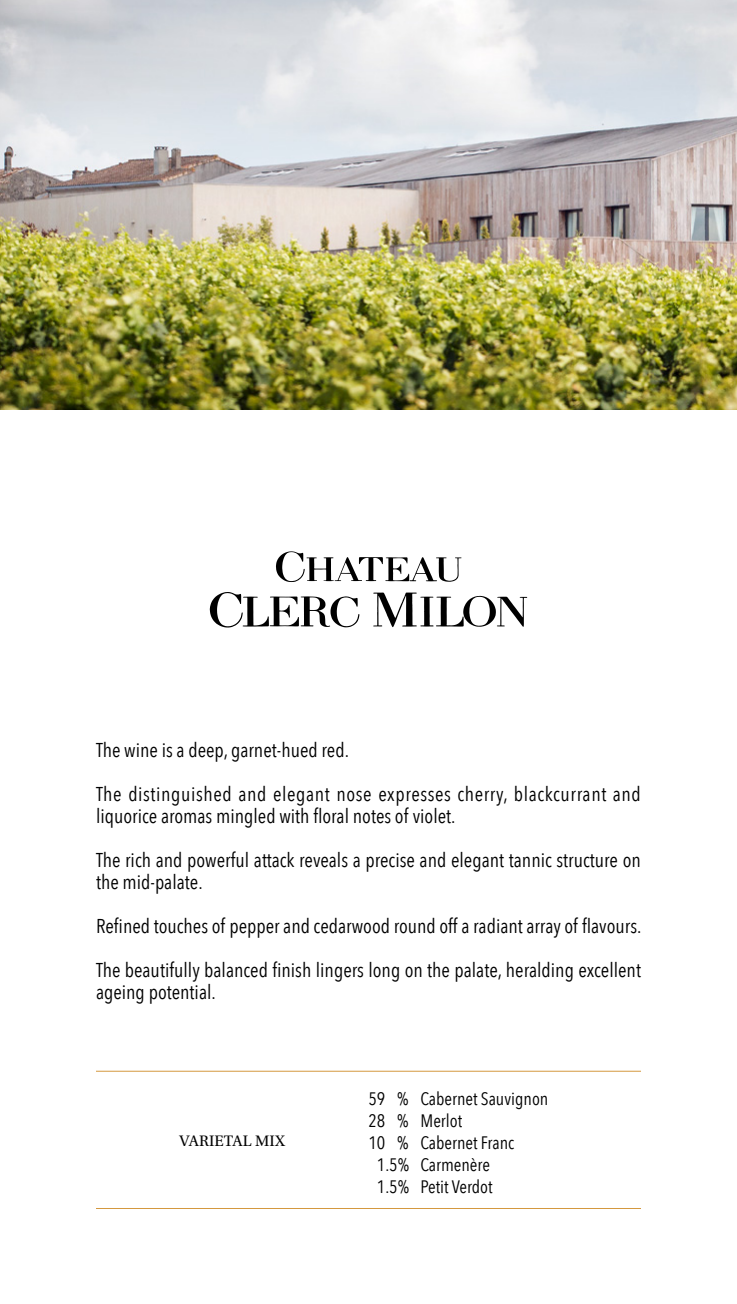
<style>
.page{position:relative;width:737px;height:1304px;background:#fff}
.page>*{position:absolute;margin:0;border:0;box-sizing:border-box;transform-origin:0 0}
.t1{font:20px/22px "Avenir Next Condensed";color:#000}
.t2{font:20px/22px "Avenir Next Condensed";letter-spacing:.03em;color:#000}
.t3{font:18px/22px "Avenir Next Condensed";color:#000}
.t4{font:16px "Utopia Std";letter-spacing:.01em;color:#000}
.s1{color:#fff}
</style>
<div class="page">
<hr style="left:96px;top:1071px;width:545px;height:1px;background:#d4983f">
<hr style="left:96px;top:1208px;width:545px;height:1px;background:#d4983f">
<svg style="left:210px;top:592px;width:149px;height:36px"></svg>
<svg style="left:373px;top:593px;width:154px;height:34px"></svg>
<svg style="left:276px;top:551px;width:186px;height:31px"></svg>
<img style="left:0;top:0;width:737px;height:409px">
<p class="t1" style="left:96px;top:740px;width:255px">The wine is a deep, garnet-hued red.</p>
<p class="t2" style="left:96px;top:784px;width:546px">The distinguished and elegant nose expresses cherry, blackcurrant and liquorice aromas mingled with floral notes of violet.</p>
<p class="t1" style="left:96px;top:850px;width:546px">The rich and powerful attack reveals a precise and elegant tannic structure on the mid-palate.</p>
<p class="t1" style="left:96px;top:914px;width:547px">Refined touches of pepper and cedarwood round off a radiant array of flavours.</p>
<p class="t1" style="left:96px;top:958px;width:547px">The beautifully balanced finish lingers long on the palate, heralding excellent ageing potential.</p>
<p class="t4" style="left:180px;top:1131px;width:107px">VARIETAL MIX</p>
<p class="t3" style="left:369px;top:1089px;width:181px">59 % Cabernet Sauvignon<br>28 % Merlot<br>10 % Cabernet Franc<br><span class="s1">0</span>1.5% Carmenère<br><span class="s1">0</span>1.5 % Petit Verdot</p>
</div>
